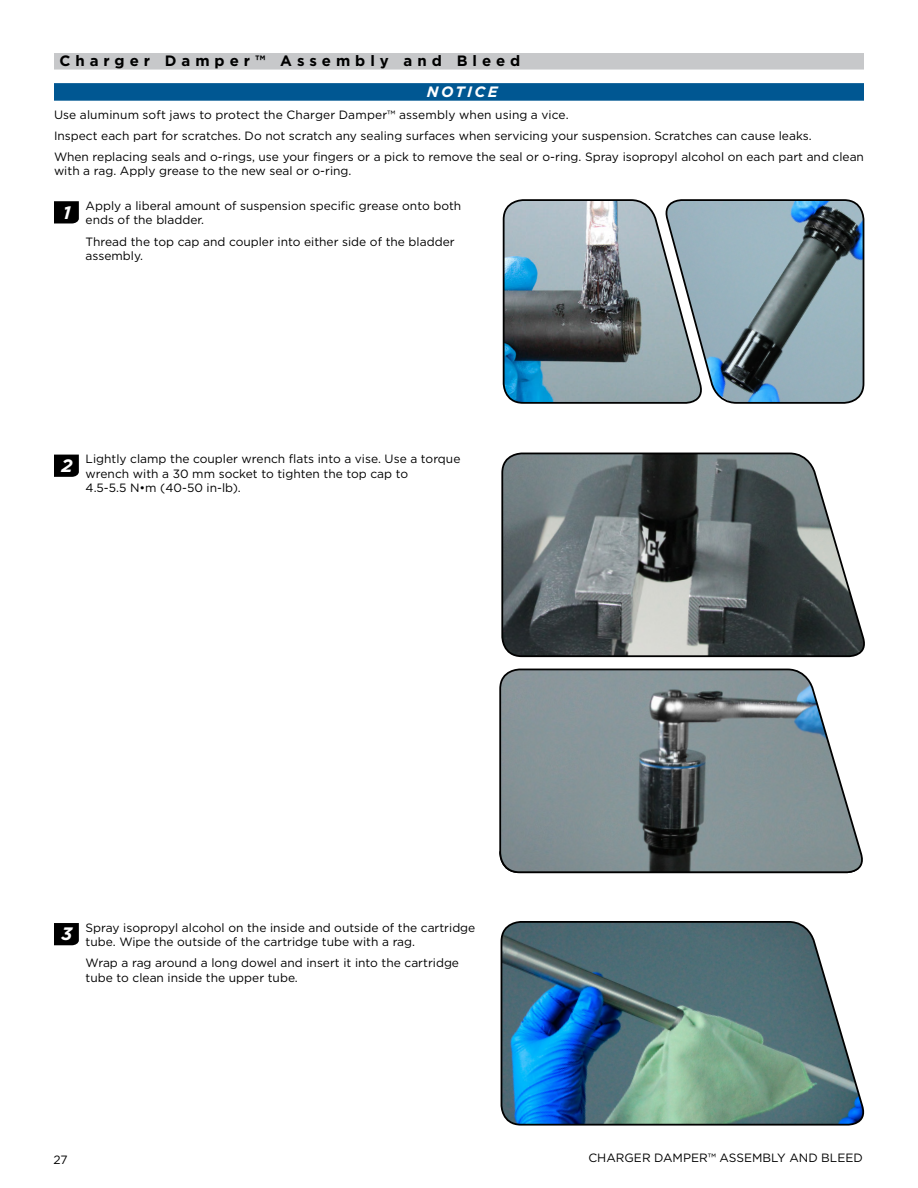
<style>
.page{position:relative;width:918px;height:1188px;background:#fff}
.page>*{position:absolute;margin:0;border:0;box-sizing:border-box;transform-origin:0 0}
.t1{font:italic 700 18px "Gotham";color:#fff}
.t2{font:700 15px "Gotham";letter-spacing:.33em;color:#000}
.t3{font:italic 700 15px "Gotham";letter-spacing:.15em;color:#fff}
.t4{font:12px/14.4px "Gotham";color:#000}
</style>
<div class="page">
<div style="left:54px;top:53px;width:810px;height:17px;background:#c7c8ca"></div>
<div style="left:54px;top:83px;width:810px;height:18px;background:#005792"></div>
<svg style="left:54px;top:201px;width:25px;height:22px"></svg>
<svg style="left:54px;top:455px;width:25px;height:22px"></svg>
<svg style="left:54px;top:923px;width:25px;height:22px"></svg>
<svg style="left:502px;top:199px;width:363px;height:205px"></svg>
<svg style="left:499px;top:668px;width:364px;height:206px"></svg>
<svg style="left:501px;top:452px;width:364px;height:206px"></svg>
<img style="left:500px;top:921px;width:365px;height:205px">
<p class="t2" style="left:59px;top:51px;width:463px">Charger Damper™ Assembly and B leed</p>
<p class="t3" style="left:427px;top:82px;width:72px">NOTICE</p>
<p class="t4" style="left:54px;top:104px;width:812px;line-height:21.1px">Use aluminum soft jaws to protect the Charger Damper™ assembly when using a vice.<br>Inspect each part for scratches. Do not scratch any sealing surfaces when servicing your suspension. Scratches can cause leaks.<br>When replacing seals and o-rings, use your fingers or a pick to remove the seal or o-ring. Spray isopropyl alcohol on each part and clean</p>
<p class="t4" style="left:54px;top:164px;width:299px">with a rag. Apply grease to the new seal or o-ring.</p>
<h1 class="t1" style="left:63px;top:200px;width:9px">1</h1>
<p class="t4" style="left:86px;top:198px;width:377px">Apply a liberal amount of suspension specific grease onto both ends of the bladder.</p>
<p class="t4" style="left:86px;top:234px;width:371px">Thread the top cap and coupler into either side of the bladder assembly.</p>
<h1 class="t1" style="left:61px;top:454px;width:13px">2</h1>
<p class="t4" style="left:86px;top:452px;width:376px">Lightly clamp the coupler wrench flats into a vise. Use a torque wrench with a 30 mm socket to tighten the top cap to<br>4.5-5.5 N•m (40-50 in-lb).</p>
<h1 class="t1" style="left:61px;top:922px;width:12px">3</h1>
<p class="t4" style="left:86px;top:920px;width:391px">Spray isopropyl alcohol on the inside and outside of the cartridge tube. Wipe the outside of the cartridge tube with a rag.</p>
<p class="t4" style="left:86px;top:956px;width:375px">Wrap a rag around a long dowel and insert it into the cartridge tube to clean inside the upper tube.</p>
<p class="t4" style="left:54px;top:1152px;width:16px">27</p>
<p class="t4" style="left:588px;top:1150px;width:19px">Char</p>
<p class="t4" style="left:625px;top:1150px;width:49px">ger Damper</p>
<p class="t4" style="left:708px;top:1150px;width:24px">™ Assembly</p>
<p class="t4" style="left:789px;top:1150px;width:11px">and</p>
<p class="t4" style="left:821px;top:1150px;width:18px">Bleed</p>
</div>
